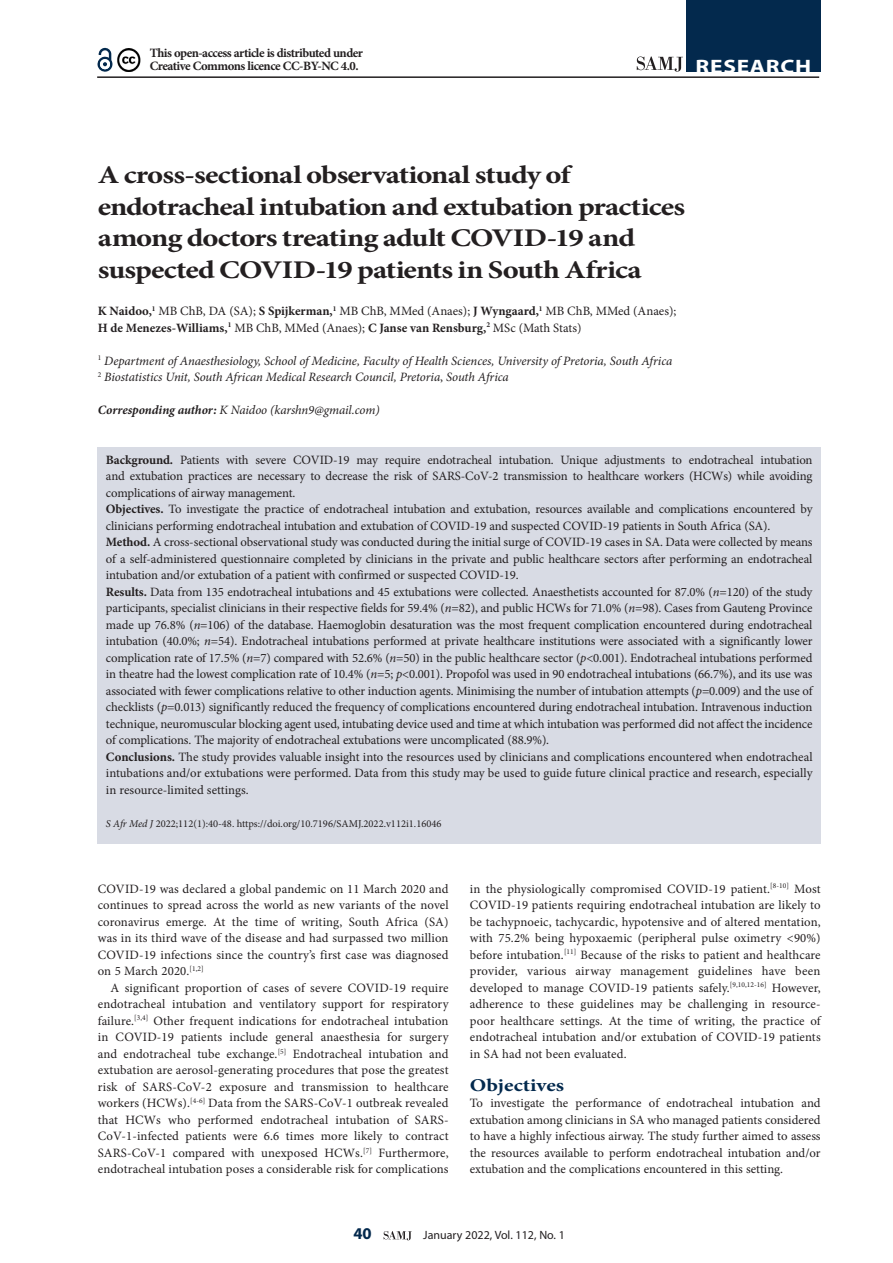
<style>
.page{position:relative;width:893px;height:1263px;background:#fff}
.page>*{position:absolute;margin:0;border:0;box-sizing:border-box;transform-origin:0 0}
.A_HEAD{font:700 25.5px/31.5px "Minion Pro";letter-spacing:-.03em;color:#231f20;scale:1.2 1}
.t1{font:700 19.5px "Myriad Pro";letter-spacing:.03em;color:#fff;scale:1.2 1}
.B_HEAD{font:700 18px "Minion Pro";color:#03294d;scale:1.2 1}
.t2{font:700 16.5px "Myriad Pro";color:#03294d}
.BODY_TEXT_1ST_PARAGR{font:12.75px/16.5px "Minion Pro";letter-spacing:-.01em;color:#231f20;text-align:justify}
.BODY_TEXT_INDENT{font:12.75px/16.5px "Minion Pro";letter-spacing:.01em;color:#231f20;text-align:justify}
.AUTHORS_DETAILS{font:italic 12.75px "Minion Pro";letter-spacing:-.005em;color:#231f20}
.AUTHORS_NAME{font:12.75px/16.5px "Minion Pro";color:#231f20}
.BODY_TEXT_1ST_PARAGR-2{font:700 12.75px/13.5px "Minion Pro";letter-spacing:-.04em;color:#231f20}
.CORRESPONDING_AUTHOR{font:italic 12.75px "Minion Pro";letter-spacing:-.005em;color:#231f20}
.t3{font:12px "Myriad Pro";color:#231f20}
.CITELINE{font:10.5px "Minion Pro";color:#231f20}
.s1{font-weight:700}
.s2{font-style:normal}
.s3{font-style:italic}
</style>
<div class="page">
<svg style="left:384px;top:1231px;width:28px;height:9px"></svg>
<hr style="left:97px;top:76px;width:722px;height:2px;background:#231f20">
<div style="left:686px;top:0;width:135px;height:72px;background:#03294d"></div>
<svg style="left:637px;top:57px;width:46px;height:15px"></svg>
<svg style="left:97px;top:47px;width:16px;height:25px"></svg>
<img style="left:117px;top:48px;width:24px;height:23px">
<div style="left:97px;top:447px;width:724px;height:396px;background:#d8dbe4"></div>
<p class="BODY_TEXT_1ST_PARAGR-2" style="left:150px;top:46px;width:215px">This open-access article is distributed under<br>Creative Commons licence CC-BY-NC 4.0.</p>
<h2 class="t1" style="left:696px;top:54px;width:98px">RESEARCH</h2>
<h1 class="A_HEAD" style="left:98px;top:159px;width:491px">A cross-sectional observational study of endotracheal intubation and extubation practices among doctors treating adult COVID-19 and suspected COVID-19 patients in South Africa</h1>
<p class="AUTHORS_NAME" style="left:98px;top:303px;width:580px"><span class="s1">K Naidoo,</span><sup>1</sup> MB ChB, DA (SA); <span class="s1">S Spijkerman,</span><sup>1</sup> MB ChB, MMed (Anaes); <span class="s1">J Wyngaard,</span><sup>1</sup> MB ChB, MMed (Anaes);<br><span class="s1">H de Menezes-Williams,</span><sup>1</sup> MB ChB, MMed (Anaes); <span class="s1">C Janse van Rensburg,</span><sup>2</sup> MSc (Math Stats)</p>
<p class="AUTHORS_DETAILS" style="left:98px;top:352px;width:576px"><sup>1</sup> Department of Anaesthesiology, School of Medicine, Faculty of Health Sciences, University of Pretoria, South Africa</p>
<p class="AUTHORS_DETAILS" style="left:98px;top:368px;width:412px"><sup>2</sup> Biostatistics Unit, South African Medical Research Council, Pretoria<span class="s2">,</span> South Africa</p>
<p class="CORRESPONDING_AUTHOR" style="left:98px;top:401px;width:283px"><span class="s1">Corresponding author:</span> K Naidoo (karshn9@gmail.com)</p>
<p class="BODY_TEXT_1ST_PARAGR" style="left:106px;top:451px;width:708px"><span class="s1">Background.</span> Patients with severe COVID-19 may require endotracheal intubation. Unique adjustments to endotracheal intubation and extubation practices are necessary to decrease the risk of SARS-CoV-2 transmission to healthcare workers (HCWs) while avoiding complications of airway management.</p>
<p class="BODY_TEXT_1ST_PARAGR" style="left:106px;top:501px;width:708px"><span class="s1">Objectives.</span> To investigate the practice of endotracheal intubation and extubation, resources available and complications encountered by clinicians performing endotracheal intubation and extubation of COVID-19 and suspected COVID-19 patients in South Africa (SA).</p>
<p class="BODY_TEXT_1ST_PARAGR" style="left:106px;top:534px;width:708px"><span class="s1">Method.</span> A cross-sectional observational study was conducted during the initial surge of COVID-19 cases in SA. Data were collected by means of a self-administered questionnaire completed by clinicians in the private and public healthcare sectors after performing an endotracheal intubation and/or extubation of a patient with confirmed or suspected COVID-19.</p>
<p class="BODY_TEXT_1ST_PARAGR" style="left:106px;top:583px;width:708px"><span class="s1">Results.</span> Data from 135 endotracheal intubations and 45 extubations were collected. Anaesthetists accounted for 87.0% (<span class="s3">n</span>=120) of the study participants, specialist clinicians in their respective fields for 59.4% (<span class="s3">n</span>=82), and public HCWs for 71.0% (<span class="s3">n</span>=98). Cases from Gauteng Province made up 76.8% (<span class="s3">n</span>=106) of the database. Haemoglobin desaturation was the most frequent complication encountered during endotracheal intubation (40.0%; <span class="s3">n</span>=54). Endotracheal intubations performed at private healthcare institutions were associated with a significantly lower complication rate of 17.5% (<span class="s3">n</span>=7) compared with 52.6% (<span class="s3">n</span>=50) in the public healthcare sector (<span class="s3">p</span>&lt;0.001). Endotracheal intubations performed in theatre had the lowest complication rate of 10.4% (<span class="s3">n</span>=5; <span class="s3">p</span>&lt;0.001). Propofol was used in 90 endotracheal intubations (66.7%), and its use was associated with fewer complications relative to other induction agents. Minimising the number of intubation attempts (<span class="s3">p</span>=0.009) and the use of checklists (<span class="s3">p</span>=0.013) significantly reduced the frequency of complications encountered during endotracheal intubation. Intravenous induction technique, neuromuscular blocking agent used, intubating device used and time at which intubation was performed did not affect the incidence of complications. The majority of endotracheal extubations were uncomplicated (88.9%).</p>
<p class="BODY_TEXT_1ST_PARAGR" style="left:106px;top:748px;width:708px"><span class="s1">Conclusions.</span> The study provides valuable insight into the resources used by clinicians and complications encountered when endotracheal intubations and/or extubations were performed. Data from this study may be used to guide future clinical practice and research, especially in resource-limited settings.</p>
<p class="CITELINE" style="left:106px;top:816px;width:337px"><span class="s3">S Afr Med J</span> 2022;112(1):40-48. https://doi.org/10.7196/SAMJ.2022.v112i1.16046</p>
<p class="BODY_TEXT_1ST_PARAGR" style="left:98px;top:880px;width:352px">COVID-19 was declared a global pandemic on 11 March 2020 and continues to spread across the world as new variants of the novel coronavirus emerge. At the time of writing, South Africa (SA) was in its third wave of the disease and had surpassed two million COVID-19 infections since the country’s first case was diagnosed on 5 March 2020.<sup>[1,2]</sup></p>
<p class="BODY_TEXT_INDENT" style="left:98px;top:979px;width:352px;text-indent:13px">A significant proportion of cases of severe COVID-19 require endotracheal intubation and ventilatory support for respiratory failure.<sup>[3,4]</sup> Other frequent indications for endotracheal intubation in COVID-19 patients include general anaesthesia for surgery and endotracheal tube exchange.<sup>[5]</sup> Endotracheal intubation and extubation are aerosol-generating procedures that pose the greatest risk of SARS-CoV-2 exposure and transmission to healthcare workers (HCWs).<sup>[4-6]</sup> Data from the SARS-CoV-1 outbreak revealed that HCWs who performed endotracheal intubation of SARS-CoV-1-infected patients were 6.6 times more likely to contract SARS-CoV-1 compared with unexposed HCWs.<sup>[7]</sup> Furthermore, endotracheal intubation poses a considerable risk for complications</p>
<p class="BODY_TEXT_INDENT" style="left:470px;top:880px;width:352px">in the physiologically compromised COVID-19 patient.<sup>[8-10]</sup> Most COVID-19 patients requiring endotracheal intubation are likely to be tachypnoeic, tachycardic, hypotensive and of altered mentation, with 75.2% being hypoxaemic (peripheral pulse oximetry &lt;90%) before intubation.<sup>[11]</sup> Because of the risks to patient and healthcare provider, various airway management guidelines have been developed to manage COVID-19 patients safely.<sup>[9,10,12-16]</sup> However, adherence to these guidelines may be challenging in resource&shy;poor healthcare settings. At the time of writing, the practice of endotracheal intubation and/or extubation of COVID-19 patients in SA had not been evaluated.</p>
<h2 class="B_HEAD" style="left:470px;top:1072px;width:80px">Objectives</h2>
<p class="BODY_TEXT_1ST_PARAGR" style="left:470px;top:1095px;width:352px">To investigate the performance of endotracheal intubation and extubation among clinicians in SA who managed patients considered to have a highly infectious airway. The study further aimed to assess the resources available to perform endotracheal intubation and/or extubation and the complications encountered in this setting.</p>
<p class="t2" style="left:353px;top:1223px;width:20px">40</p>
<p class="t3" style="left:423px;top:1228px;width:143px">January 2022, Vol. 112, No. 1</p>
</div>
